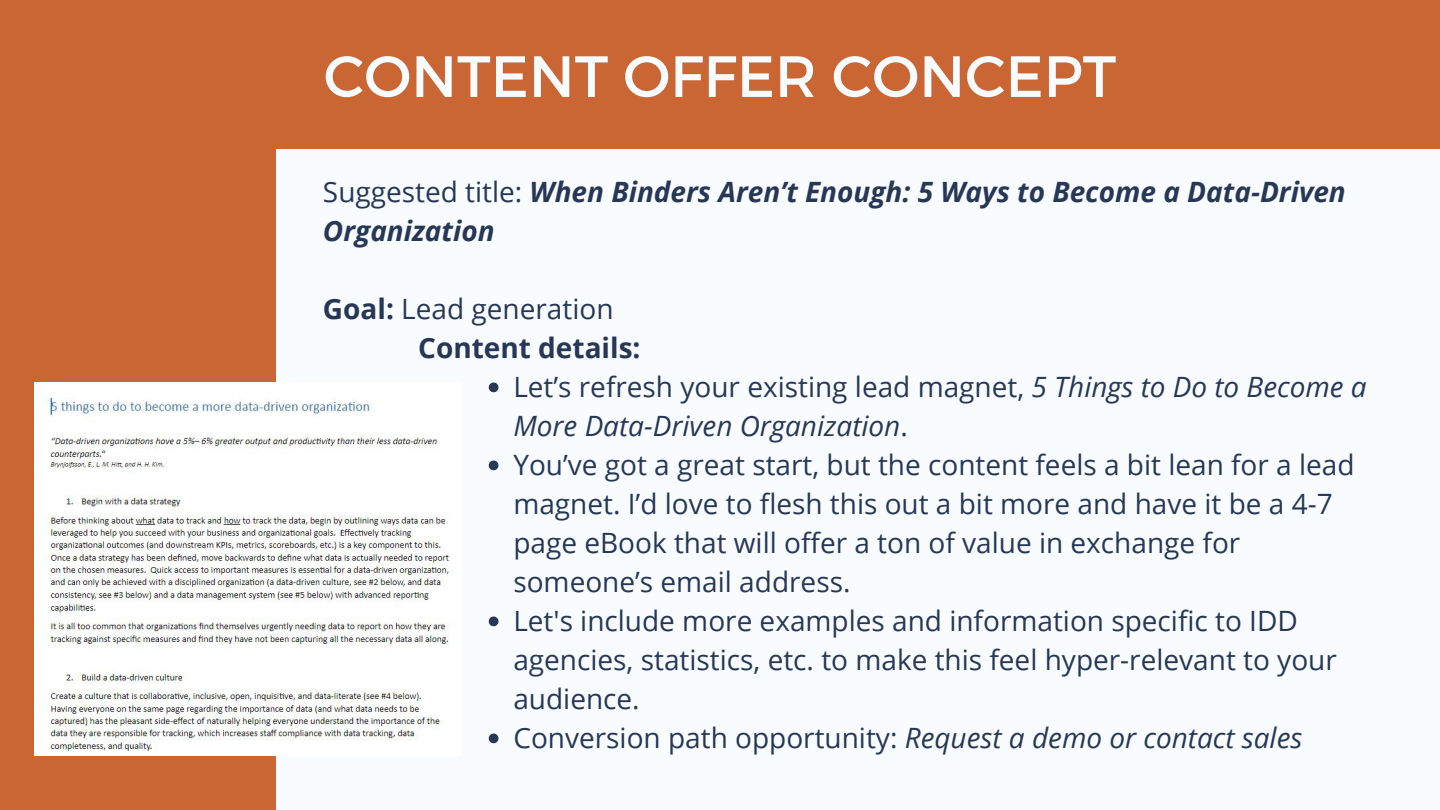
<style>
.page{position:relative;width:1440px;height:810px;background:#f9fcff}
.page>*{position:absolute;margin:0;border:0;box-sizing:border-box;transform-origin:0 0}
.t1{font:58px "Montserrat";color:#f9fcff}
.t2{font:28px/39px "Open Sans";color:#273755}
.t3{font:italic 700 28px/39px "Open Sans";color:#273755}
.t4{font:700 28px/39px "Open Sans";color:#273755}
.s1{font-weight:400;font-style:normal}
.s2{font-weight:400}
.s3{font-style:italic}
</style>
<div class="page">
<div style="left:0;top:108px;width:276px;height:702px;background:#c96634"></div>
<div style="left:0;top:0;width:1440px;height:149px;background:#c96634"></div>
<svg style="left:489px;top:383px;width:9px;height:9px"></svg>
<svg style="left:489px;top:461px;width:9px;height:9px"></svg>
<svg style="left:489px;top:617px;width:9px;height:9px"></svg>
<svg style="left:489px;top:734px;width:9px;height:9px"></svg>
<img style="left:34px;top:382px;width:419px;height:373px">
<h1 class="t1" style="left:324px;top:39px;width:794px">CONTENT OFFER CONCEPT</h1>
<p class="t3" style="left:323px;top:171px;width:1024px"><span class="s1">Suggested title:</span> When Binders Aren’t Enough: 5 Ways to Become a Data-Driven<br>Organization</p>
<p class="t4" style="left:418px;top:288px;width:224px;text-indent:-95px">Goal: <span class="s2">Lead generation<br></span>Content details:</p>
<p class="t2" style="left:513px;top:366px;width:855px">Let’s refresh your existing lead magnet, <span class="s3">5 Things to Do to Become a More Data-Driven Organization</span>.<br>You’ve got a great start, but the content feels a bit lean for a lead magnet. I’d love to flesh this out a bit more and have it be a 4-7 page eBook that will offer a ton of value in exchange for someone’s email address.<br>Let's include more examples and information specific to IDD agencies, statistics, etc. to make this feel hyper-relevant to your audience.<br>Conversion path opportunity: <span class="s3">Request a demo or contact sales</span></p>
</div>
